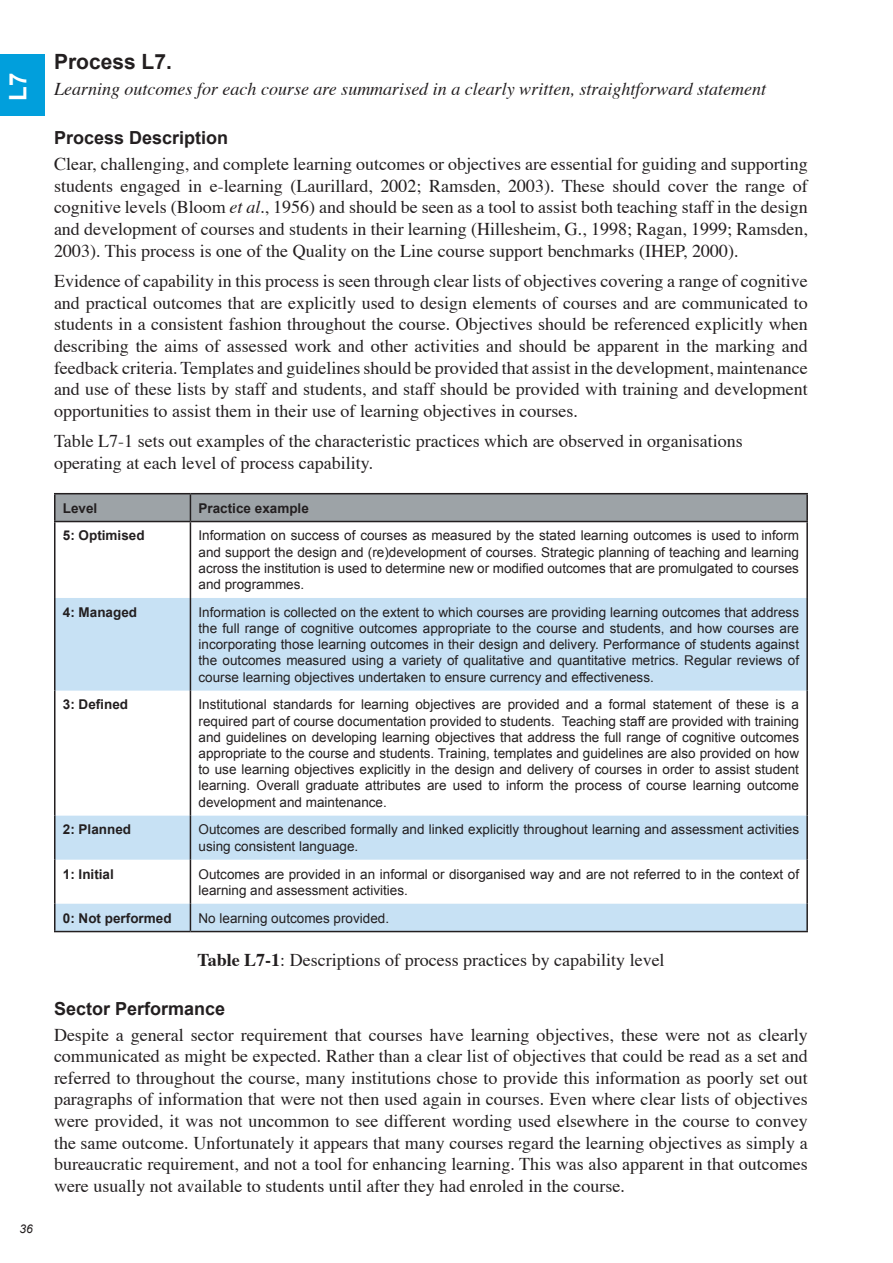
<style>
.page{position:relative;width:893px;height:1263px;background:#fff}
.page>*{position:absolute;margin:0;border:0;box-sizing:border-box;transform-origin:0 0}
.t1{font:700 24px "Arial";color:#fff}
.t2{font:700 21px "Arial";color:#231f20}
.t3{font:18px/21.6px "Times";color:#231f20;text-align:justify}
.t4{font:italic 18px "Times";color:#231f20}
.t5{font:700 18px "Arial";color:#231f20}
.t6{font:13.5px/16.2px "Arial";color:#231f20;text-align:justify}
.t7{font:700 13.5px "Arial";color:#231f20}
.t8{font:italic 12px "Arial";color:#231f20}
.s1{font-style:italic}
.s2{font-weight:700}
</style>
<div class="page">
<div style="left:0;top:54px;width:45px;height:61px;background:#019fdc"></div>
<svg style="left:56px;top:598px;width:750px;height:333px"></svg>
<hr style="left:54px;top:494px;width:2px;height:27px;background:#231f20">
<svg style="left:55px;top:494px;width:751px;height:27px;background:#999fa3"></svg>
<hr style="left:54px;top:493px;width:136px;height:1px;background:#231f20">
<hr style="left:190px;top:493px;width:618px;height:1px;background:#231f20">
<hr style="left:806px;top:494px;width:2px;height:27px;background:#231f20">
<hr style="left:54px;top:522px;width:2px;height:76px;background:#231f20">
<hr style="left:190px;top:522px;width:1px;height:76px;background:#231f20">
<hr style="left:54px;top:521px;width:136px;height:1px;background:#231f20">
<hr style="left:190px;top:521px;width:618px;height:1px;background:#231f20">
<hr style="left:806px;top:522px;width:2px;height:76px;background:#231f20">
<hr style="left:54px;top:598px;width:2px;height:93px;background:#231f20">
<hr style="left:190px;top:598px;width:1px;height:93px;background:#231f20">
<hr style="left:806px;top:598px;width:2px;height:93px;background:#231f20">
<hr style="left:54px;top:691px;width:2px;height:125px;background:#231f20">
<hr style="left:190px;top:691px;width:1px;height:125px;background:#231f20">
<hr style="left:806px;top:691px;width:2px;height:125px;background:#231f20">
<hr style="left:54px;top:816px;width:2px;height:44px;background:#231f20">
<hr style="left:190px;top:816px;width:1px;height:44px;background:#231f20">
<hr style="left:806px;top:816px;width:2px;height:44px;background:#231f20">
<hr style="left:54px;top:860px;width:2px;height:44px;background:#231f20">
<hr style="left:190px;top:860px;width:1px;height:44px;background:#231f20">
<hr style="left:806px;top:860px;width:2px;height:44px;background:#231f20">
<hr style="left:54px;top:904px;width:2px;height:27px;background:#231f20">
<hr style="left:54px;top:931px;width:136px;height:1px;background:#231f20">
<hr style="left:190px;top:931px;width:618px;height:1px;background:#231f20">
<svg style="left:190px;top:904px;width:1px;height:27px"></svg>
<hr style="left:806px;top:904px;width:2px;height:27px;background:#231f20">
<h1 class="t1" style="left:5px;top:100px;width:30px;rotate:-90deg">L7</h1>
<p class="t8" style="left:20px;top:1222px;width:15px">36</p>
<p class="t2" style="left:54px;top:50px;width:119px">Process L7.</p>
<p class="t4" style="left:54px;top:78px;width:714px">Learning outcomes for each course are summarised in a clearly written, straightforward statement</p>
<p class="t5" style="left:54px;top:128px;width:176px">Process Description</p>
<p class="t3" style="left:54px;top:154px;width:755px">Clear, challenging, and complete learning outcomes or objectives are essential for guiding and supporting students engaged in e-learning (Laurillard, 2002; Ramsden, 2003). These should cover the range of cognitive levels (Bloom <span class="s1">et al</span>., 1956) and should be seen as a tool to assist both teaching staff in the design and development of courses and students in their learning (Hillesheim, G., 1998; Ragan, 1999; Ramsden, 2003). This process is one of the Quality on the Line course support benchmarks (IHEP, 2000).</p>
<p class="t3" style="left:54px;top:271px;width:755px">Evidence of capability in this process is seen through clear lists of objectives covering a range of cognitive and practical outcomes that are explicitly used to design elements of courses and are communicated to students in a consistent fashion throughout the course. Objectives should be referenced explicitly when describing the aims of assessed work and other activities and should be apparent in the marking and feedback criteria. Templates and guidelines should be provided that assist in the development, maintenance and use of these lists by staff and students, and staff should be provided with training and development opportunities to assist them in their use of learning objectives in courses.</p>
<p class="t3" style="left:54px;top:432px;width:690px">Table L7-1 sets out examples of the characteristic practices which are observed in organisations operating at each level of process capability.</p>
<p class="t7" style="left:63px;top:500px;width:36px">Level</p>
<p class="t7" style="left:199px;top:500px;width:112px">Practice example</p>
<p class="t7" style="left:63px;top:528px;width:83px">5: Optimised</p>
<p class="t6" style="left:199px;top:527px;width:602px">Information on success of courses as measured by the stated learning outcomes is used to inform and support the design and (re)development of courses. Strategic planning of teaching and learning across the institution is used to determine new or modified outcomes that are promulgated to courses and programmes.</p>
<p class="t7" style="left:63px;top:604px;width:76px">4: Managed</p>
<p class="t6" style="left:199px;top:604px;width:602px">Information is collected on the extent to which courses are providing learning outcomes that address the full range of cognitive outcomes appropriate to the course and students, and how courses are incorporating those learning outcomes in their design and delivery. Performance of students against the outcomes measured using a variety of qualitative and quantitative metrics. Regular reviews of course learning objectives undertaken to ensure currency and effectiveness.</p>
<p class="t7" style="left:63px;top:697px;width:67px">3: Defined</p>
<p class="t6" style="left:199px;top:697px;width:602px">Institutional standards for learning objectives are provided and a formal statement of these is a required part of course documentation provided to students. Teaching staff are provided with training and guidelines on developing learning objectives that address the full range of cognitive outcomes appropriate to the course and students. Training, templates and guidelines are also provided on how to use learning objectives explicitly in the design and delivery of courses in order to assist student learning. Overall graduate attributes are used to inform the process of course learning outcome development and maintenance.</p>
<p class="t7" style="left:63px;top:822px;width:70px">2: Planned</p>
<p class="t6" style="left:199px;top:822px;width:602px">Outcomes are described formally and linked explicitly throughout learning and assessment activities using consistent language.</p>
<p class="t7" style="left:63px;top:866px;width:53px">1: Initial</p>
<p class="t6" style="left:199px;top:866px;width:602px">Outcomes are provided in an informal or disorganised way and are not referred to in the context of learning and assessment activities.</p>
<p class="t7" style="left:63px;top:910px;width:110px">0: Not performed</p>
<p class="t6" style="left:199px;top:910px;width:192px">No learning outcomes provided.</p>
<p class="t3" style="left:197px;top:950px;width:469px"><span class="s2">Table L7-1</span>: Descriptions of process practices by capability level</p>
<p class="t5" style="left:54px;top:998px;width:173px">Sector Performance</p>
<p class="t3" style="left:54px;top:1025px;width:755px">Despite a general sector requirement that courses have learning objectives, these were not as clearly communicated as might be expected. Rather than a clear list of objectives that could be read as a set and referred to throughout the course, many institutions chose to provide this information as poorly set out paragraphs of information that were not then used again in courses. Even where clear lists of objectives were provided, it was not uncommon to see different wording used elsewhere in the course to convey the same outcome. Unfortunately it appears that many courses regard the learning objectives as simply a bureaucratic requirement, and not a tool for enhancing learning. This was also apparent in that outcomes were usually not available to students until after they had enroled in the course.</p>
</div>
